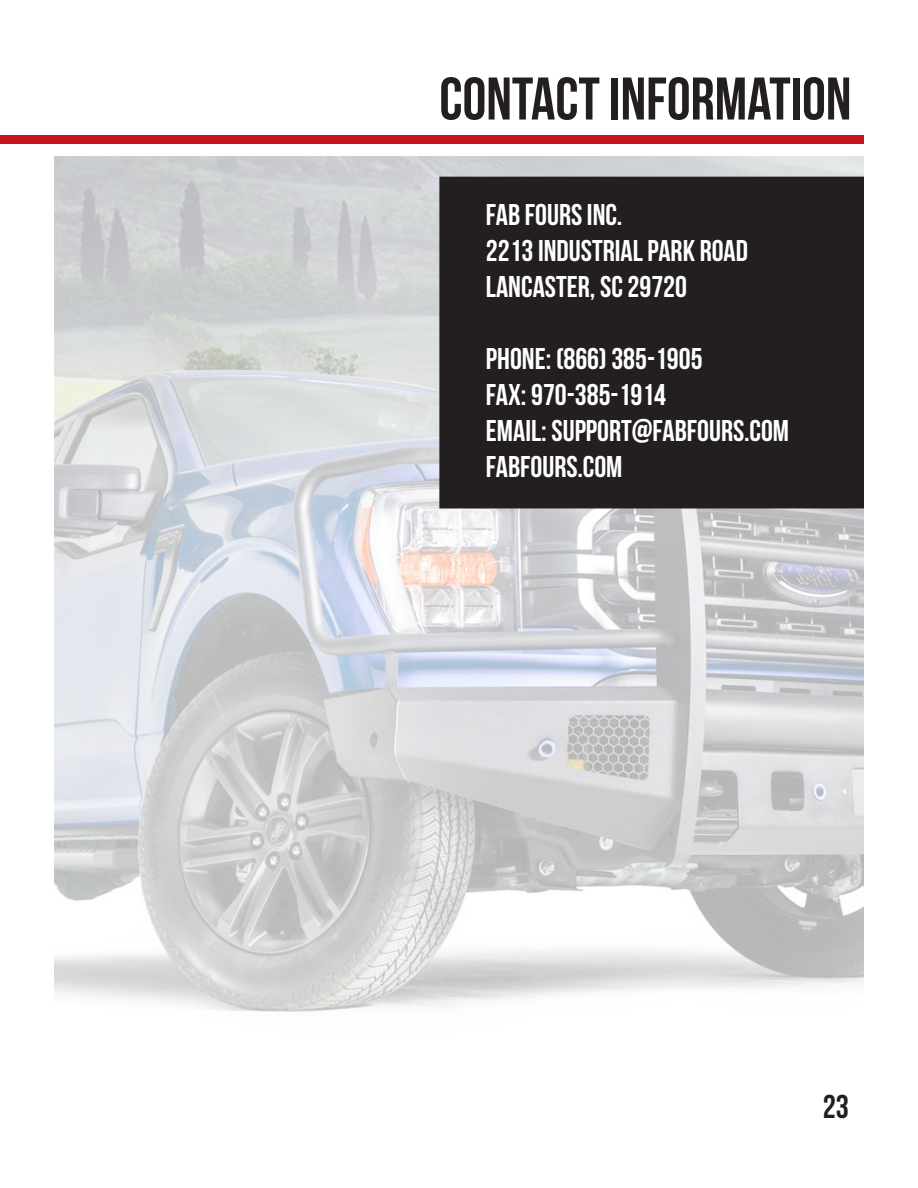
<style>
.page{position:relative;width:918px;height:1188px;background:#fff}
.page>*{position:absolute;margin:0;border:0;box-sizing:border-box;transform-origin:0 0}
.t1{font:60px "Bebas Neue";color:#231f20}
.t2{font:33px "Bebas Neue";color:#231f20}
.t3{font:30px "Bebas Neue";color:#fff}
</style>
<div class="page">
<div style="left:0;top:135px;width:864px;height:9px;background:#c6131b"></div>
<img style="left:54px;top:156px;width:810px;height:856px">
<div style="left:440px;top:177px;width:423px;height:331px;background:#231f20"></div>
<div style="left:439px;top:177px;width:425px;height:331px;border:2px solid #231f20"></div>
<p class="t1" style="left:439px;top:66px;width:414px">CONTACT INFORMATION</p>
<p class="t3" style="left:486px;top:198px;width:138px">FAB FOURS INC.</p>
<p class="t3" style="left:486px;top:234px;width:264px">2213 INDUSTRIAL PARK ROAD</p>
<p class="t3" style="left:486px;top:270px;width:203px">LANCASTER, SC 29720</p>
<p class="t3" style="left:486px;top:342px;width:218px">PHONE: (866) 385-1905</p>
<p class="t3" style="left:486px;top:378px;width:182px">FAX: 970-385-1914</p>
<p class="t3" style="left:486px;top:414px;width:305px">EMAIL: SUPPORT@FABFOURS.COM</p>
<p class="t3" style="left:486px;top:450px;width:138px">FABFOURS.COM</p>
<p class="t2" style="left:823px;top:1089px;width:28px">23</p>
</div>
